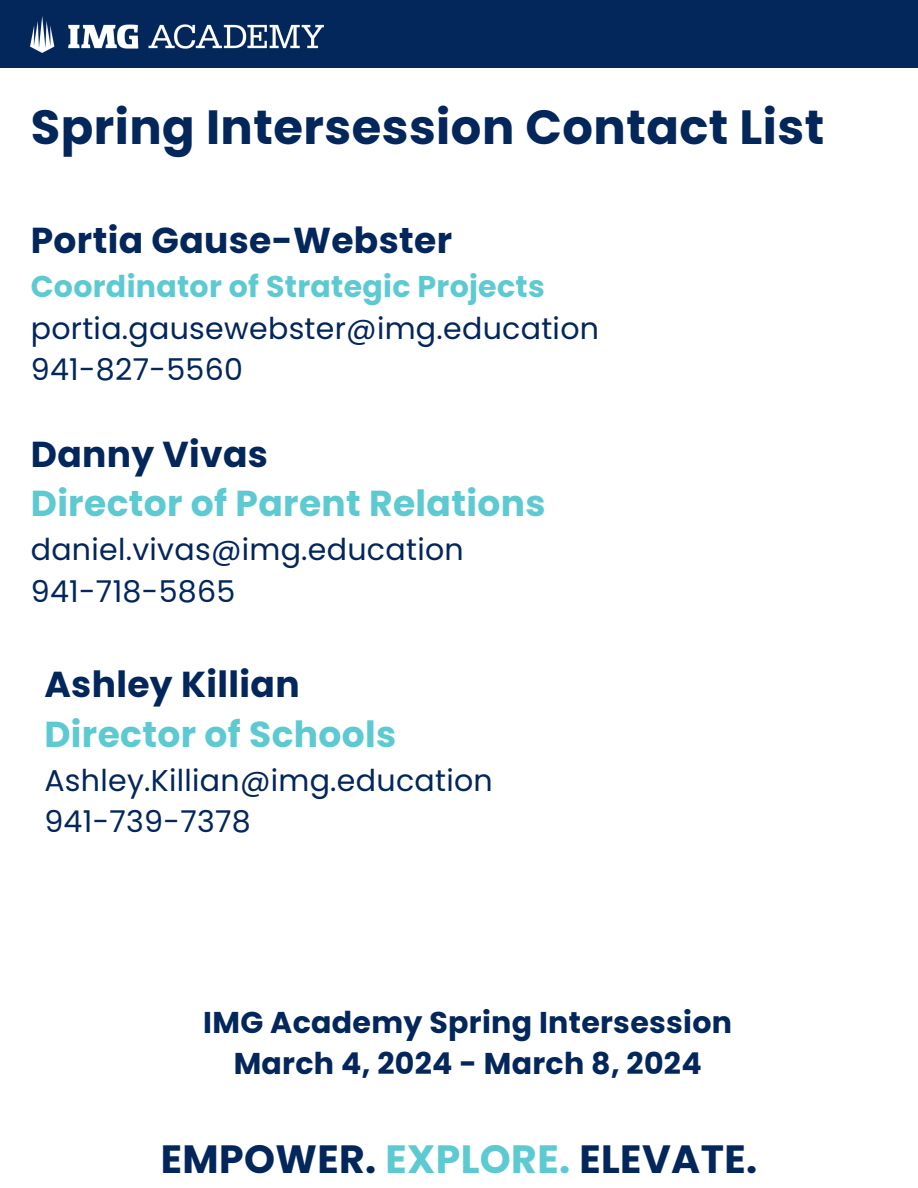
<style>
.page{position:relative;width:918px;height:1188px;background:#fff}
.page>*{position:absolute;margin:0;border:0;box-sizing:border-box;transform-origin:0 0}
.t1{font:700 48px "Poppins";letter-spacing:.01em;color:#03265b}
.t2{font:700 39.45px "Poppins";letter-spacing:.01em;color:#03265b}
.t3{font:700 36px "Poppins";letter-spacing:.01em;color:#03265b}
.t4{font:700 36px "Poppins";letter-spacing:.01em;color:#5dcad1}
.t5{font:30px "Poppins";letter-spacing:.01em;color:#03265b}
.t6{font:700 30px "Poppins";letter-spacing:.01em;color:#03265b}
.t7{font:700 30px "Poppins";letter-spacing:.01em;color:#5dcad1}
.s1{color:#5dcad1}
</style>
<div class="page">
<div style="left:0;top:0;width:918px;height:68px;background:#03265b"></div>
<img style="left:31px;top:17px;width:292px;height:36px">
<p class="t1" style="left:31px;top:94px;width:795px">Spring Intersession Contact List</p>
<p class="t3" style="left:31px;top:215px;width:423px">Portia Gause-Webster</p>
<p class="t7" style="left:31px;top:266px;width:516px">Coordinator of Strategic Projects</p>
<p class="t5" style="left:31px;top:307px;width:570px">portia.gausewebster@img.education</p>
<p class="t5" style="left:31px;top:349px;width:214px">941-827-5560</p>
<p class="t3" style="left:31px;top:429px;width:239px">Danny Vivas</p>
<p class="t4" style="left:31px;top:479px;width:516px">Director of Parent Relations</p>
<p class="t5" style="left:31px;top:529px;width:435px">daniel.vivas@img.education</p>
<p class="t5" style="left:31px;top:570px;width:206px">941-718-5865</p>
<p class="t3" style="left:44px;top:660px;width:257px">Ashley Killian</p>
<p class="t4" style="left:44px;top:709px;width:353px">Director of Schools</p>
<p class="t5" style="left:44px;top:759px;width:450px">Ashley.Killian@img.education</p>
<p class="t5" style="left:44px;top:801px;width:208px">941-739-7378</p>
<p class="t6" style="left:203px;top:1001px;width:530px">IMG Academy Spring Intersession</p>
<p class="t6" style="left:234px;top:1043px;width:470px">March 4, 2024 - March 8, 2024</p>
<p class="t2" style="left:161px;top:1132px;width:598px">EMPOWER. <span class="s1">EXPLORE.</span> ELEVATE.</p>
</div>
